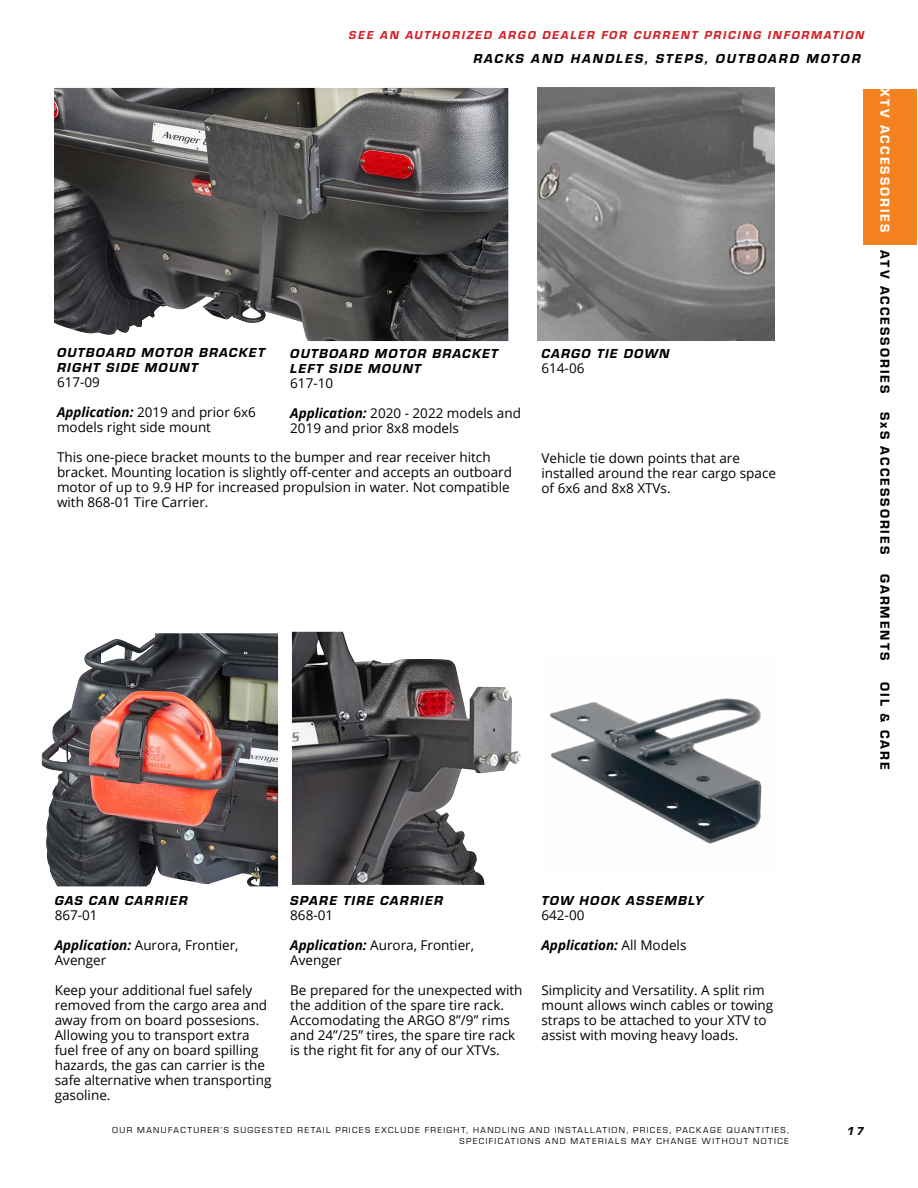
<style>
.page{position:relative;width:918px;height:1188px;background:#fff}
.page>*{position:absolute;margin:0;border:0;box-sizing:border-box;transform-origin:0 0}
.t1{font:13.5px/15px "Open Sans";color:#000}
.t2{font:13.5px/15px "Eurostile Hea Ita";letter-spacing:.1em;color:#000}
.t3{font:13.5px "Eurostile Hea";letter-spacing:.15em;color:#000}
.t4{font:13.5px "Eurostile Hea Ita";letter-spacing:.145em;color:#000}
.t5{font:italic 700 13.5px "Open Sans";color:#000}
.t6{font:13.5px "Eurostile Hea";letter-spacing:.15em;color:#fff}
.t7{font:12px "Eurostile Hea Ita";letter-spacing:.15em;color:#d2232a}
.t8{font:12px "Eurostile Hea Ita";color:#000}
.t9{font:9px/10.8px "Eurostile";letter-spacing:.15em;color:#000;text-align:right}
.s1{font-weight:700;font-style:italic}
.s2{font-weight:400;font-style:normal}
</style>
<div class="page">
<img style="left:538px;top:88px;width:236px;height:252px">
<img style="left:42px;top:633px;width:236px;height:253px">
<img style="left:292px;top:632px;width:229px;height:253px">
<img style="left:549px;top:698px;width:213px;height:146px">
<div style="left:863px;top:89px;width:54px;height:156px;background:#f58220"></div>
<img style="left:54px;top:88px;width:454px;height:253px">
<p class="t7" style="left:349px;top:26px;width:517px">SEE AN AUTHORIZED ARGO DEALER FOR CURRENT PRICING INFORMATION</p>
<p class="t4" style="left:473px;top:49px;width:389px">RACKS AND HANDLES, STEPS, OUTBOARD MOTOR</p>
<p class="t2" style="left:57px;top:344px;width:209px">OUTBOARD MOTOR BRACKET<br>RIGHT SIDE MOUNT</p>
<p class="t1" style="left:57px;top:374px;width:44px">617-09</p>
<p class="t1" style="left:57px;top:404px;width:200px"><span class="s1">Application:</span> 2019 and prior 6x6 models right side mount</p>
<p class="t1" style="left:57px;top:449px;width:457px">This one-piece bracket mounts to the bumper and rear receiver hitch bracket. Mounting location is slightly off-center and accepts an outboard motor of up to 9.9 HP for increased propulsion in water. Not compatible with 868-01 Tire Carrier.</p>
<p class="t2" style="left:290px;top:345px;width:209px">OUTBOARD MOTOR BRACKET<br>LEFT SIDE MOUNT</p>
<p class="t1" style="left:290px;top:375px;width:44px">617-10</p>
<p class="t1" style="left:290px;top:405px;width:232px"><span class="s1">Application:</span> 2020 - 2022 models and<br>2019 and prior 8x8 models</p>
<p class="t2" style="left:541px;top:345px;width:129px">CARGO TIE DOWN</p>
<p class="t1" style="left:541px;top:360px;width:44px">614-06</p>
<p class="t1" style="left:541px;top:450px;width:236px">Vehicle tie down points that are installed around the rear cargo space of 6x6 and 8x8 XTVs.</p>
<p class="t6" style="left:894px;top:88px;width:146px;rotate:90deg">XTV ACCESSORIES</p>
<p class="t3" style="left:894px;top:250px;width:145px;rotate:90deg">ATV ACCESSORIES</p>
<p class="t3" style="left:894px;top:412px;width:144px;rotate:90deg">SxS ACCESSORIES</p>
<p class="t3" style="left:894px;top:574px;width:88px;rotate:90deg">GARMENTS</p>
<p class="t3" style="left:894px;top:682px;width:89px;rotate:90deg">OIL &amp; CARE</p>
<p class="t2" style="left:55px;top:892px;width:134px">GAS CAN CARRIER</p>
<p class="t1" style="left:55px;top:907px;width:44px">867-01</p>
<p class="t1" style="left:55px;top:937px;width:185px"><span class="s1">Application:</span> Aurora, Frontier,<br>Avenger</p>
<p class="t1" style="left:55px;top:982px;width:218px">Keep your additional fuel safely removed from the cargo area and away from on board possesions.<br>Allowing you to transport extra fuel free of any on board spilling hazards, the gas can carrier is the safe alternative when transporting gasoline.</p>
<p class="t2" style="left:290px;top:892px;width:154px">SPARE TIRE CARRIER</p>
<p class="t1" style="left:290px;top:907px;width:44px">868-01</p>
<p class="t1" style="left:290px;top:937px;width:185px"><span class="s1">Application:</span> Aurora, Frontier,<br>Avenger</p>
<p class="t1" style="left:290px;top:982px;width:234px">Be prepared for the unexpected with the addition of the spare tire rack.<br>Accomodating the ARGO 8”/9” rims and 24”/25” tires, the spare tire rack is the right fit for any of our XTVs.</p>
<p class="t2" style="left:541px;top:892px;width:163px">TOW HOOK ASSEMBLY</p>
<p class="t1" style="left:541px;top:907px;width:44px">642-00</p>
<p class="t5" style="left:541px;top:935px;width:146px">Application: <span class="s2">All Models</span></p>
<p class="t1" style="left:541px;top:982px;width:233px">Simplicity and Versatility. A split rim mount allows winch cables or towing straps to be attached to your XTV to assist with moving heavy loads.</p>
<p class="t9" style="left:112px;top:1124px;width:678px">OUR MANUFACTURER’S SUGGESTED RETAIL PRICES EXCLUDE FREIGHT, HANDLING AND INSTALLATION, PRICES, PACKAGE QUANTITIES,<br>SPECIFICATIONS AND MATERIALS MAY CHANGE WITHOUT NOTICE</p>
<p class="t8" style="left:847px;top:1123px;width:19px">17</p>
</div>
